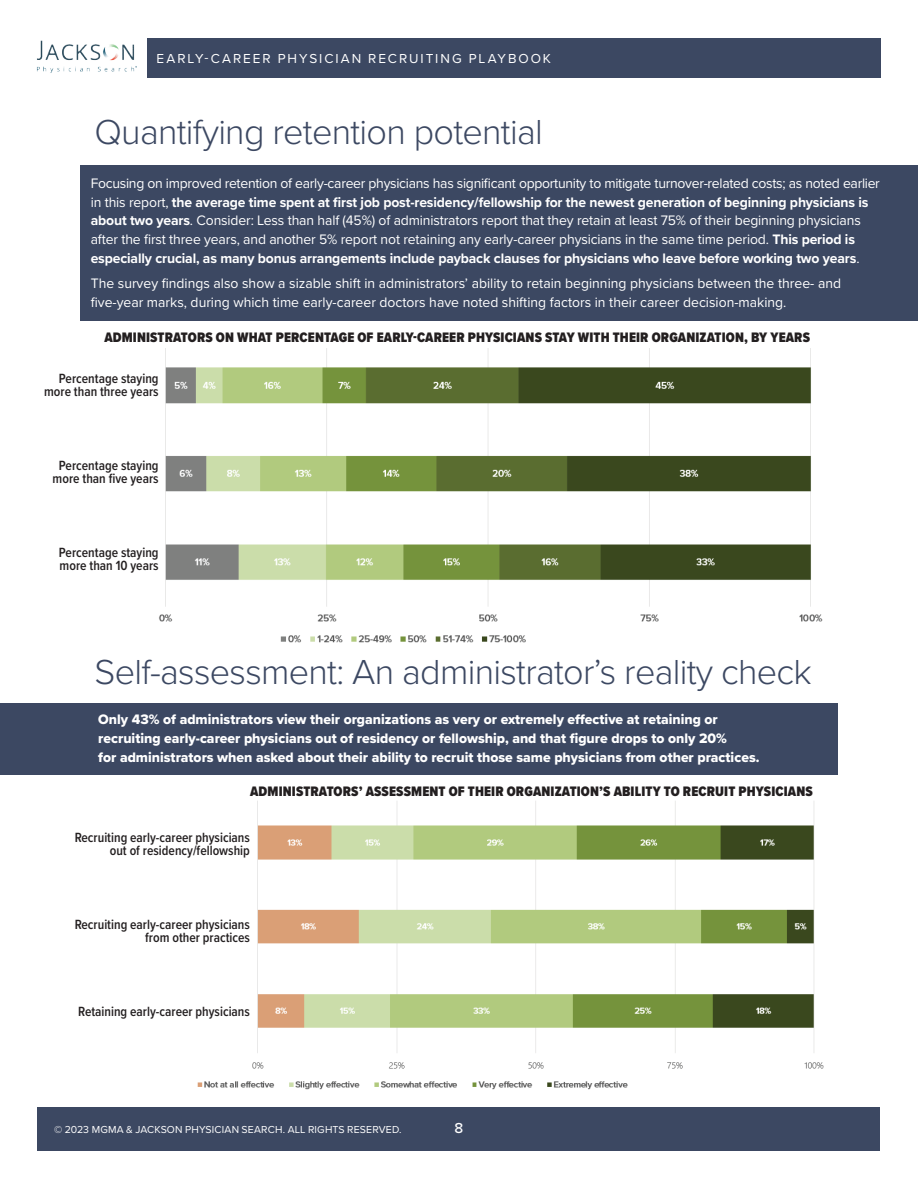
<style>
.page{position:relative;width:918px;height:1188px;background:#fff}
.page>*{position:absolute;margin:0;border:0;box-sizing:border-box;transform-origin:0 0}
.t1{font:300 36px "Proxima Nova";letter-spacing:-.02em;color:#3c4862}
.t2{font:500 15px "Proxima Nova";color:#fff}
.t3{font:14.25px/18.8px "Proxima Nova";letter-spacing:-.01em;color:#fff}
.t4{font:14.25px/18.8px "Proxima Nova Extrabld";color:#fff}
.t5{font:900 14.25px "Proxima Nova Cond";letter-spacing:.01em;color:#231f20}
.t6{font:600 13.8px/13px "Proxima Nova Cond";color:#231f20;text-align:right}
.t7{font:13.5px "Proxima Nova";letter-spacing:.145em;color:#fff}
.t8{font:10.5px "Proxima Nova";letter-spacing:.015em;color:#fff}
.s1{font-weight:700}
</style>
<div class="page">
<div style="left:37px;top:1107px;width:843px;height:43px;background:#3c4862"></div>
<img style="left:159px;top:348px;width:664px;height:295px">
<div style="left:80px;top:165px;width:838px;height:156px;background:#3c4862"></div>
<img style="left:197px;top:801px;width:627px;height:289px">
<div style="left:168px;top:829px;width:87px;height:197px;background:#fff"></div>
<div style="left:13px;top:831px;width:237px;height:207px;background:#fff"></div>
<div style="left:0;top:703px;width:838px;height:72px;background:#3c4862"></div>
<div style="left:147px;top:38px;width:733px;height:40px;background:#3c4862"></div>
<img style="left:37px;top:40px;width:100px;height:33px">
<p class="t7" style="left:157px;top:48px;width:396px">EARLY-CAREER PHYSICIAN RECRUITING PLAYBOOK</p>
<h1 class="t1" style="left:94px;top:105px;width:450px">Quantifying retention potential</h1>
<p class="t3" style="left:91px;top:173px;width:791px">Focusing on improved retention of early-career physicians has significant opportunity to mitigate turnover-related costs; as noted earlier in this report, <span class="s1">the average time spent at first job post-residency/fellowship for the newest generation of beginning physicians is about two years</span>. Consider: Less than half (45%) of administrators report that they retain at least 75% of their beginning physicians after the first three years, and another 5% report not retaining any early-career physicians in the same time period. <span class="s1">This period is especially crucial, as many bonus arrangements include payback clauses for physicians who leave before working two years</span>.</p>
<p class="t3" style="left:91px;top:274px;width:752px">The survey findings also show a sizable shift in administrators’ ability to retain beginning physicians between the three- and five-year marks, during which time early-career doctors have noted shifting factors in their career decision-making.</p>
<p class="t5" style="left:104px;top:327px;width:707px">ADMINISTRATORS ON WHAT PERCENTAGE OF EARLY-CAREER PHYSICIANS STAY WITH THEIR ORGANIZATION, BY YEARS</p>
<p class="t6" style="left:44px;top:371px;width:116px">Percentage staying more than three years</p>
<p class="t6" style="left:53px;top:458px;width:108px;text-align:center">Percentage staying more than five years</p>
<p class="t6" style="left:59px;top:545px;width:101px;text-align:left">Percentage staying more than 10 years</p>
<h1 class="t1" style="left:94px;top:645px;width:719px">Self-assessment: An administrator’s reality check</h1>
<p class="t4" style="left:98px;top:710px;width:663px">Only 43% of administrators view their organizations as very or extremely effective at retaining or recruiting early-career physicians out of residency or fellowship, and that figure drops to only 20%<br>for administrators when asked about their ability to recruit those same physicians from other practices.</p>
<p class="t5" style="left:250px;top:780px;width:564px">ADMINISTRATORS’ ASSESSMENT OF THEIR ORGANIZATION’S ABILITY TO RECRUIT PHYSICIANS</p>
<p class="t6" style="left:75px;top:830px;width:177px">Recruiting early-career physicians out of residency/fellowship</p>
<p class="t6" style="left:75px;top:917px;width:177px">Recruiting early-career physicians from other practices</p>
<p class="t6" style="left:78px;top:1004px;width:173px">Retaining early-career physicians</p>
<p class="t8" style="left:54px;top:1122px;width:349px">© 2023 MGMA &amp; JACKSON PHYSICIAN SEARCH. ALL RIGHTS RESERVED.</p>
<p class="t2" style="left:455px;top:1116px;width:10px">8</p>
</div>
